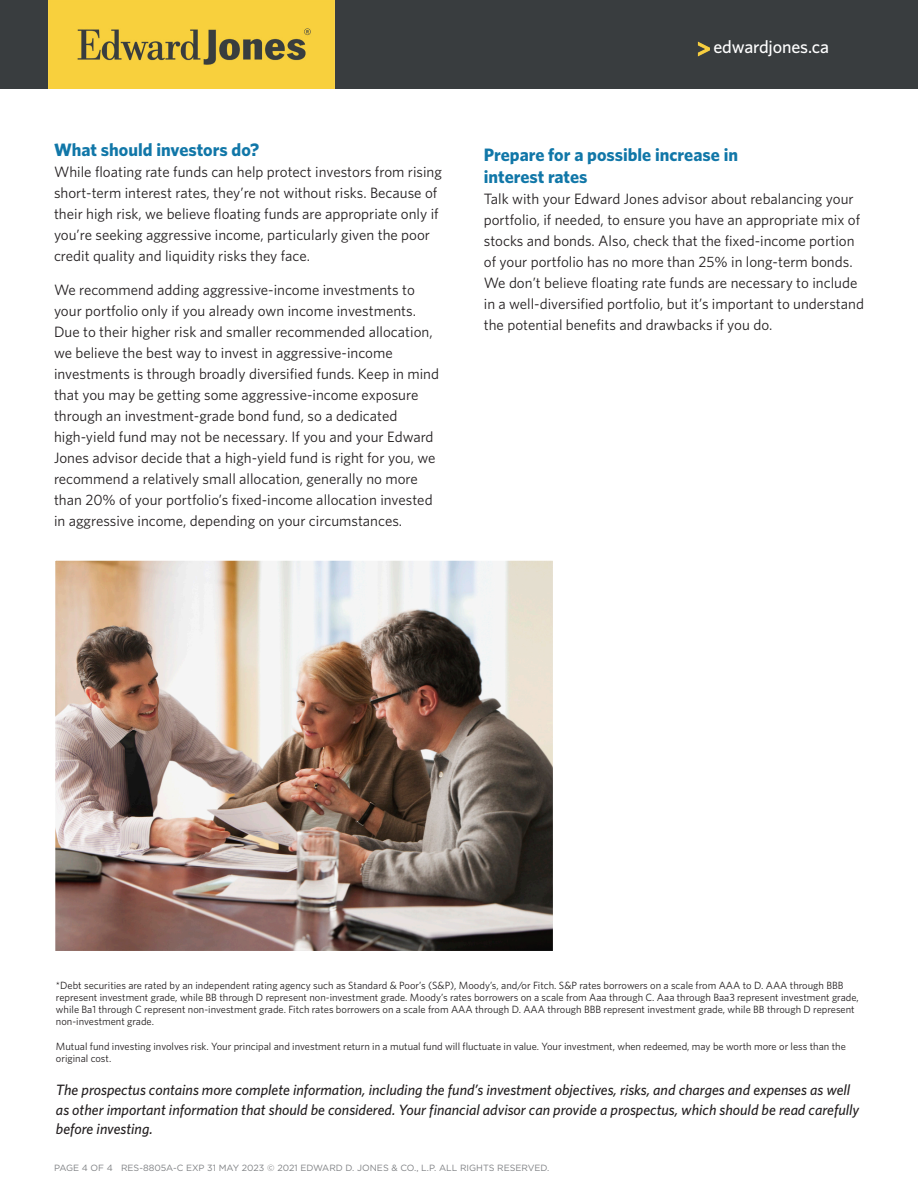
<style>
.page{position:relative;width:918px;height:1188px;background:#fff}
.page>*{position:absolute;margin:0;border:0;box-sizing:border-box;transform-origin:0 0}
.Sub_Heads{font:700 18px/21.6px "Whitney";color:#1177a8}
.t1{font:500 18px "Whitney";letter-spacing:-.01em;color:#fff}
.Body{font:15px/21px "Whitney";color:#231f20}
.Disclaimer_-_Special{font:italic 500 15px/19.5px "Whitney";color:#231f20}
.Disclaimers-_Gotham{font:10.5px/12px "Whitney";color:#231f20}
.t2{font:9px "Gotham";color:#808285}
</style>
<div class="page">
<div style="left:0;top:0;width:918px;height:89px;background:#393d3f"></div>
<img style="left:49px;top:0;width:285px;height:89px">
<svg style="left:698px;top:42px;width:12px;height:14px"></svg>
<img style="left:56px;top:561px;width:496px;height:389px">
<p class="Sub_Heads" style="left:54px;top:138px;width:207px">What should investors do?</p>
<p class="Body" style="left:54px;top:161px;width:390px">While floating rate funds can help protect investors from rising short-term interest rates, they’re not without risks. Because of their high risk, we believe floating funds are appropriate only if you’re seeking aggressive income, particularly given the poor credit quality and liquidity risks they face.</p>
<p class="Body" style="left:54px;top:279px;width:387px">We recommend adding aggressive-income investments to your portfolio only if you already own income investments.<br>Due to their higher risk and smaller recommended allocation, we believe the best way to invest in aggressive-income investments is through broadly diversified funds. Keep in mind that you may be getting some aggressive-income exposure through an investment-grade bond fund, so a dedicated high-yield fund may not be necessary. If you and your Edward Jones advisor decide that a high-yield fund is right for you, we recommend a relatively small allocation, generally no more than 20% of your portfolio’s fixed-income allocation invested in aggressive income, depending on your circumstances.</p>
<p class="t1" style="left:714px;top:35px;width:117px">edwardjones.ca</p>
<p class="Sub_Heads" style="left:484px;top:144px;width:256px">Prepare for a possible increase in interest rates</p>
<p class="Body" style="left:484px;top:188px;width:382px">Talk with your Edward Jones advisor about rebalancing your portfolio, if needed, to ensure you have an appropriate mix of stocks and bonds. Also, check that the fixed-income portion of your portfolio has no more than 25% in long-term bonds.<br>We don’t believe floating rate funds are necessary to include in a well-diversified portfolio, but it’s important to understand the potential benefits and drawbacks if you do.</p>
<p class="Disclaimers-_Gotham" style="left:56px;top:979px;width:804px">*Debt securities are rated by an independent rating agency such as Standard &amp; Poor’s (S&amp;P), Moody’s, and/or Fitch. S&amp;P rates borrowers on a scale from AAA to D. AAA through BBB represent investment grade, while BB through D represent non-investment grade. Moody’s rates borrowers on a scale from Aaa through C. Aaa through Baa3 represent investment grade, while Ba1 through C represent non-investment grade. Fitch rates borrowers on a scale from AAA through D. AAA through BBB represent investment grade, while BB through D represent non-investment grade.</p>
<p class="Disclaimers-_Gotham" style="left:56px;top:1040px;width:791px">Mutual fund investing involves risk. Your principal and investment return in a mutual fund will fluctuate in value. Your investment, when redeemed, may be worth more or less than the original cost.</p>
<p class="Disclaimer_-_Special" style="left:56px;top:1080px;width:805px">The prospectus contains more complete information, including the fund’s investment objectives, risks, and charges and expenses as well as other important information that should be considered. Your financial advisor can provide a prospectus, which should be read carefully before investing.</p>
<p class="t2" style="left:54px;top:1162px;width:497px">PAGE 4 OF 4 RES-8805A-C EXP 31 MAY 2023 © 2021 EDWARD D. JONES &amp; CO., L.P. ALL RIGHTS RESERVED.</p>
</div>
